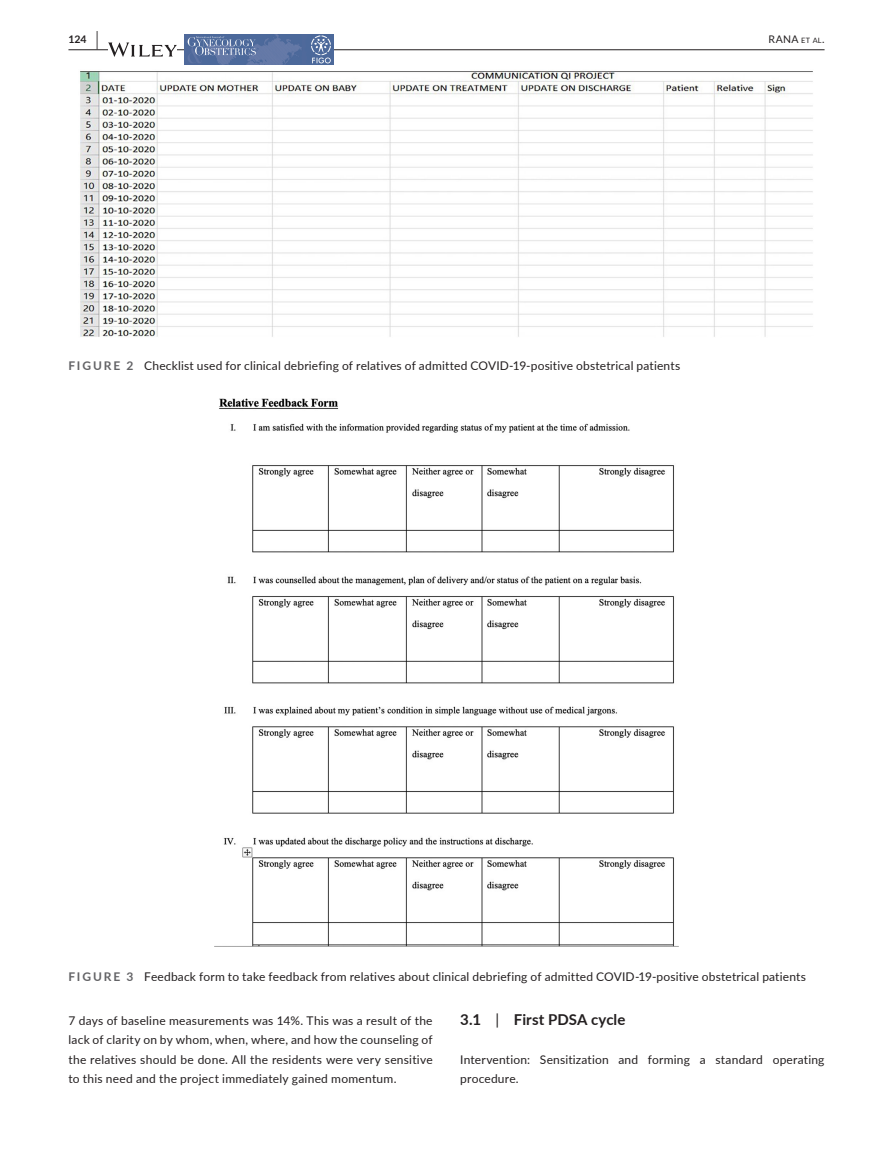
<style>
.page{position:relative;width:893px;height:1174px;background:#fff}
.page>*{position:absolute;margin:0;border:0;box-sizing:border-box;transform-origin:0 0}
.t1{font:700 15px "Lato";letter-spacing:.005em;color:#231f20}
.t2{font:12px/19.5px "Lato";letter-spacing:.015em;color:#231f20;text-align:justify}
.t3{font:10.5px "Lato";color:#231f20}
.t4{font:700 10.5px "Lato";color:#231f20}
.s1{font-size:19.5px}
.s2{font-size:7.35px}
.s3{font-weight:700;color:#636366}
.s4{font-weight:400}
</style>
<div class="page">
<hr style="left:68px;top:49px;width:756px;height:1px;background:#231f20">
<svg style="left:108px;top:42px;width:69px;height:15px"></svg>
<img style="left:185px;top:35px;width:149px;height:30px">
<svg style="left:188px;top:36px;width:68px;height:27px;background:#677ea9"></svg>
<svg style="left:311px;top:35px;width:20px;height:28px"></svg>
<img style="left:80px;top:71px;width:733px;height:266px">
<img style="left:214px;top:398px;width:465px;height:549px">
<p class="t4" style="left:68px;top:31px;width:31px">124 <span class="s1">|</span></p>
<p class="t3" style="left:768px;top:31px;width:57px">RANA <span class="s2">et al</span>.</p>
<p class="t2" style="left:68px;top:355px;width:613px"><span class="s3">FIGURE 2</span> Checklist used for clinical debriefing of relatives of admitted COVID-19-positive obstetrical patients</p>
<p class="t2" style="left:68px;top:966px;width:739px"><span class="s3">FIGURE 3</span> Feedback form to take feedback from relatives about clinical debriefing of admitted COVID-19-positive obstetrical patients</p>
<p class="t2" style="left:68px;top:1010px;width:366px">7 days of baseline measurements was 14%. This was a result of the lack of clarity on by whom, when, where, and how the counseling of the relatives should be done. All the residents were very sensitive to this need and the project immediately gained momentum.</p>
<p class="t1" style="left:460px;top:1008px;width:167px">3.1 <span class="s4">|</span> First PDSA cycle</p>
<p class="t2" style="left:460px;top:1049px;width:366px">Intervention: Sensitization and forming a standard operating procedure.</p>
</div>
